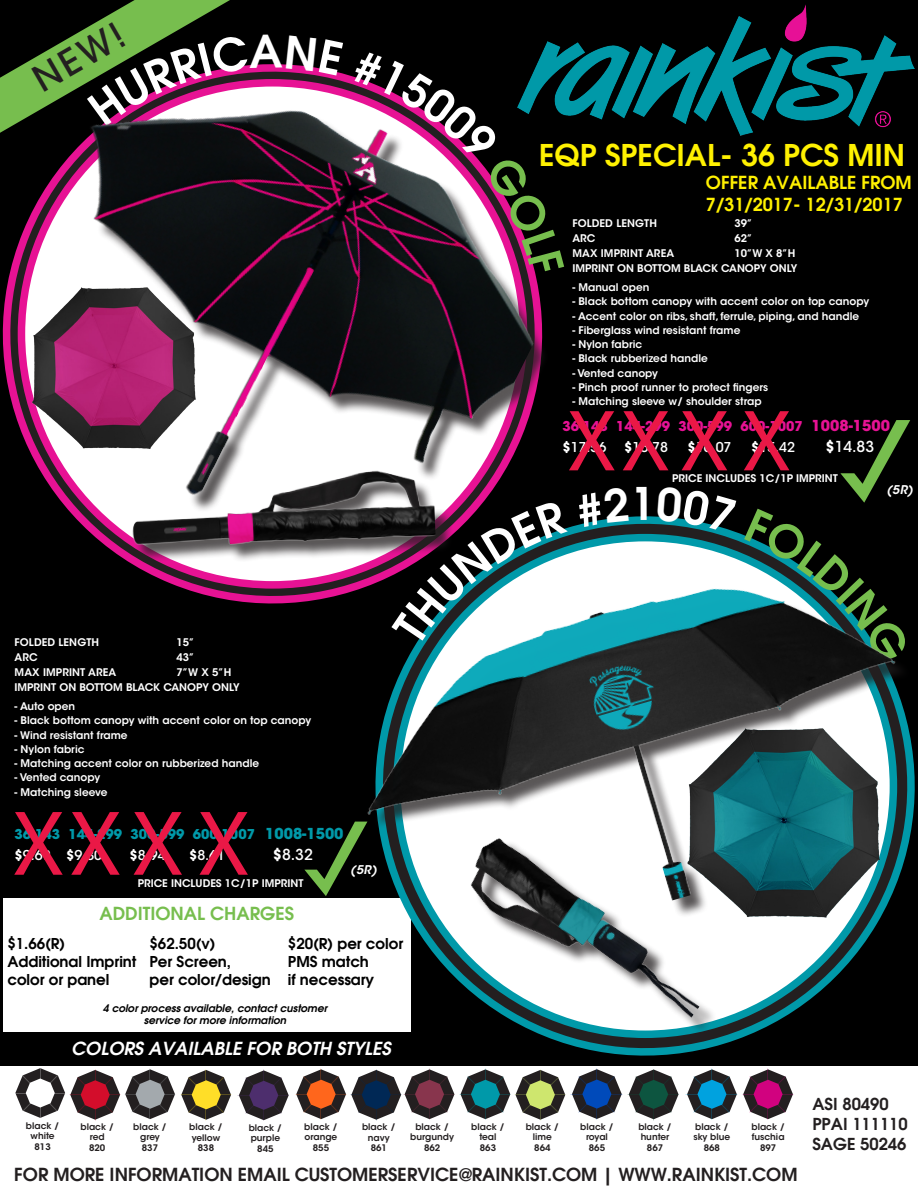
<style>
.page{position:relative;width:918px;height:1188px;background:#fff}
.page>*{position:absolute;margin:0;border:0;box-sizing:border-box;transform-origin:0 0}
.t1{font:600 45px "Avant Garde";color:#fff}
.t2{font:500 36px "ITC Avant Garde Std";color:#231f20}
.t3{font:600 30px "Avant Garde";color:#fff101}
.t4{font:600 18px "Avant Garde";color:#231f20}
.t5{font:600 18px/21.6px "Avant Garde";color:#fff101}
.t6{font:italic 600 18px "Avant Garde";color:#fff}
.t7{font:600 18px "Avant Garde";color:#77be4e}
.t8{font:600 16.5px "Avant Garde";color:#231f20}
.t9{font:600 15px "Avant Garde";color:#000}
.t10{font:500 15px "ITC Avant Garde Std";color:#fff}
.t11{font:500 13.5px "ITC Avant Garde Std";letter-spacing:-.005em;color:#fff}
.t12{font:700 13.5px "ITC Avant Garde Std";color:#0099a9}
.t13{font:700 13.5px "ITC Avant Garde Std";color:#e71294}
.t14{font:italic 600 12px "ITC Avant Garde Std";color:#fff}
.t15{font:600 10.5px/15px "ITC Avant Garde Std";color:#fff}
.t16{font:italic 600 10.5px/12.6px "Avant Garde";color:#000;text-align:center}
.t17{font:600 9px/10.5px "ITC Avant Garde Std";color:#231f20;text-align:center}
.s1{font-size:15px}
.s2{font-weight:700}
</style>
<div class="page">
<div style="left:0;top:0;width:918px;height:1066px;background:#000"></div>
<div style="left:3px;top:899px;width:408px;height:133px;background:#fff"></div>
<svg style="left:590px;top:516px;width:246px;height:579px"></svg>
<img style="left:2px;top:73px;width:588px;height:531px">
<img style="left:26px;top:282px;width:175px;height:175px">
<div style="left:134px;top:474px;width:320px;height:89px;background:#231f20;opacity:.75"></div>
<img style="left:129px;top:459px;width:307px;height:99px">
<img style="left:325px;top:534px;width:590px;height:442px">
<img style="left:420px;top:817px;width:295px;height:257px">
<img style="left:680px;top:721px;width:206px;height:206px">
<svg style="left:628px;top:1069px;width:51px;height:51px"></svg>
<svg style="left:238px;top:1070px;width:51px;height:51px"></svg>
<svg style="left:686px;top:1069px;width:107px;height:51px"></svg>
<svg style="left:295px;top:1069px;width:327px;height:51px"></svg>
<svg style="left:15px;top:1068px;width:216px;height:52px"></svg>
<svg style="left:840px;top:420px;width:70px;height:83px"></svg>
<svg style="left:569px;top:411px;width:46px;height:59px"></svg>
<svg style="left:14px;top:812px;width:49px;height:63px"></svg>
<svg style="left:623px;top:411px;width:45px;height:59px"></svg>
<svg style="left:71px;top:812px;width:49px;height:63px"></svg>
<svg style="left:682px;top:411px;width:45px;height:59px"></svg>
<svg style="left:134px;top:812px;width:48px;height:63px"></svg>
<svg style="left:744px;top:411px;width:45px;height:59px"></svg>
<svg style="left:199px;top:812px;width:49px;height:63px"></svg>
<svg style="left:304px;top:822px;width:63px;height:74px"></svg>
<img style="left:543px;top:4px;width:372px;height:132px">
<svg style="left:0;top:0;width:343px;height:133px"></svg>
<svg style="left:352px;top:50px;width:212px;height:225px"></svg>
<svg style="left:391px;top:500px;width:177px;height:146px"></svg>
<svg style="left:576px;top:487px;width:53px;height:40px"></svg>
<svg style="left:657px;top:516px;width:79px;height:17px"></svg>
<svg style="left:744px;top:516px;width:168px;height:149px"></svg>
<p class="t2" style="left:25px;top:63px;width:101px;rotate:-30deg">NEW!</p>
<p class="t3" style="left:539px;top:135px;width:367px">EQP SPECIAL- 36 PCS MIN</p>
<p class="t5" style="left:706px;top:171px;width:207px">OFFER AVAILABLE FROM<br>7/31/2017- 12/31/2017</p>
<p class="t15" style="left:572px;top:215px;width:86px">FOLDED LENGTH</p>
<p class="t15" style="left:734px;top:215px;width:19px">39”</p>
<p class="t15" style="left:572px;top:230px;width:25px">ARC</p>
<p class="t15" style="left:734px;top:230px;width:19px">62”</p>
<p class="t15" style="left:572px;top:245px;width:103px">MAX IMPRINT AREA</p>
<p class="t15" style="left:734px;top:245px;width:63px">10”W X 8”H</p>
<p class="t15" style="left:572px;top:260px;width:226px">IMPRINT ON BOTTOM BLACK CANOPY ONLY</p>
<p class="t15" style="left:572px;top:280px;width:78px">- Manual open</p>
<p class="t15" style="left:572px;top:294px;width:298px">- Black bottom canopy with accent color on top canopy</p>
<p class="t15" style="left:572px;top:308px;width:288px">- Accent color on ribs, shaft, ferrule, piping, and handle</p>
<p class="t15" style="left:572px;top:323px;width:170px">- Fiberglass wind resistant frame</p>
<p class="t15" style="left:572px;top:337px;width:71px">- Nylon fabric</p>
<p class="t15" style="left:572px;top:351px;width:137px">- Black rubberized handle</p>
<p class="t15" style="left:572px;top:365px;width:87px">- Vented canopy</p>
<p class="t15" style="left:572px;top:380px;width:197px">- Pinch proof runner to protect fingers</p>
<p class="t15" style="left:572px;top:394px;width:191px">- Matching sleeve w/ shoulder strap</p>
<p class="t13" style="left:562px;top:417px;width:329px">36-143 144-299 300-599 600-1007 <span class="s1">1008-1500</span></p>
<p class="t11" style="left:562px;top:439px;width:45px"><span class="s2">$</span>17.56</p>
<p class="t11" style="left:624px;top:439px;width:45px"><span class="s2">$</span>16.78</p>
<p class="t11" style="left:688px;top:439px;width:45px"><span class="s2">$</span>16.07</p>
<p class="t11" style="left:751px;top:439px;width:45px"><span class="s2">$</span>15.42</p>
<p class="t10" style="left:825px;top:437px;width:50px"><span class="s2">$</span>14.83</p>
<p class="t14" style="left:886px;top:482px;width:28px">(5R)</p>
<p class="t15" style="left:672px;top:471px;width:167px">PRICE INCLUDES 1C/1P IMPRINT</p>
<p class="t1" style="left:630px;top:474px;width:27px">1</p>
<p class="t15" style="left:15px;top:634px;width:86px">FOLDED LENGTH</p>
<p class="t15" style="left:177px;top:634px;width:19px">15”</p>
<p class="t15" style="left:15px;top:649px;width:25px">ARC</p>
<p class="t15" style="left:177px;top:649px;width:19px">43”</p>
<p class="t15" style="left:15px;top:664px;width:103px">MAX IMPRINT AREA</p>
<p class="t15" style="left:15px;top:664px;width:226px;text-indent:162px">7”W X 5”H<br>IMPRINT ON BOTTOM BLACK CANOPY ONLY</p>
<p class="t15" style="left:15px;top:699px;width:62px">- Auto open</p>
<p class="t15" style="left:15px;top:713px;width:298px">- Black bottom canopy with accent color on top canopy</p>
<p class="t15" style="left:15px;top:727px;width:114px">- Wind resistant frame</p>
<p class="t15" style="left:15px;top:741px;width:71px">- Nylon fabric</p>
<p class="t15" style="left:15px;top:756px;width:246px">- Matching accent color on rubberized handle</p>
<p class="t15" style="left:15px;top:770px;width:87px">- Vented canopy</p>
<p class="t15" style="left:15px;top:784px;width:94px">- Matching sleeve</p>
<p class="t12" style="left:15px;top:826px;width:331px">36-143 144-299 300-599 600-1007 <span class="s1">1008-1500</span></p>
<p class="t11" style="left:15px;top:847px;width:89px"><span class="s2">$</span>9.69 <span class="s2">$</span>9.30</p>
<p class="t11" style="left:130px;top:847px;width:38px"><span class="s2">$</span>8.94</p>
<p class="t11" style="left:189px;top:847px;width:38px"><span class="s2">$</span>8.61</p>
<p class="t10" style="left:273px;top:846px;width:42px"><span class="s2">$</span>8.32</p>
<p class="t15" style="left:138px;top:875px;width:167px">PRICE INCLUDES 1C/1P IMPRINT</p>
<p class="t7" style="left:99px;top:901px;width:196px">ADDITIONAL CHARGES</p>
<p class="t14" style="left:350px;top:862px;width:28px">(5R)</p>
<p class="t9" style="left:7px;top:934px;width:59px">$1.66(R)</p>
<p class="t9" style="left:7px;top:952px;width:130px">Additional Imprint</p>
<p class="t9" style="left:7px;top:970px;width:103px">color or panel</p>
<p class="t9" style="left:288px;top:934px;width:117px">$20(R) per color</p>
<p class="t9" style="left:288px;top:952px;width:82px">PMS match</p>
<p class="t9" style="left:288px;top:970px;width:88px">if necessary</p>
<p class="t16" style="left:103px;top:1001px;width:226px">4 color process available, contact customer service for more information</p>
<p class="t9" style="left:150px;top:934px;width:68px">$62.50(v)</p>
<p class="t9" style="left:150px;top:952px;width:83px">Per Screen,</p>
<p class="t9" style="left:150px;top:970px;width:123px">per color/design</p>
<p class="t6" style="left:71px;top:1036px;width:321px">COLORS AVAILABLE FOR BOTH STYLES</p>
<p class="t17" style="left:26px;top:1120px;width:35px">black / white</p>
<p class="t17" style="left:35px;top:1141px;width:18px">813</p>
<p class="t17" style="left:81px;top:1121px;width:35px">black / red</p>
<p class="t17" style="left:89px;top:1142px;width:18px">820</p>
<p class="t17" style="left:133px;top:1121px;width:35px">black / grey</p>
<p class="t17" style="left:142px;top:1142px;width:18px">837</p>
<p class="t17" style="left:189px;top:1122px;width:35px;text-align:left">black / yellow</p>
<p class="t17" style="left:198px;top:1143px;width:18px">838</p>
<p class="t17" style="left:249px;top:1122px;width:35px;text-align:left">black / purple</p>
<p class="t17" style="left:257px;top:1143px;width:18px">845</p>
<p class="t17" style="left:304px;top:1121px;width:35px;text-align:left">black / orange</p>
<p class="t17" style="left:313px;top:1142px;width:18px">855</p>
<p class="t17" style="left:362px;top:1122px;width:35px">black / navy</p>
<p class="t17" style="left:371px;top:1143px;width:18px">861</p>
<p class="t17" style="left:410px;top:1121px;width:45px">black / burgundy</p>
<p class="t17" style="left:424px;top:1142px;width:18px">862</p>
<p class="t17" style="left:471px;top:1121px;width:35px">black / teal</p>
<p class="t17" style="left:480px;top:1142px;width:18px">863</p>
<p class="t17" style="left:526px;top:1121px;width:35px">black / lime</p>
<p class="t17" style="left:534px;top:1142px;width:18px">864</p>
<p class="t17" style="left:580px;top:1121px;width:35px">black / royal</p>
<p class="t17" style="left:589px;top:1142px;width:18px">865</p>
<p class="t17" style="left:638px;top:1121px;width:35px;text-align:left">black / hunter</p>
<p class="t17" style="left:647px;top:1142px;width:18px">867</p>
<p class="t17" style="left:693px;top:1121px;width:38px;text-align:left">black / sky blue</p>
<p class="t17" style="left:704px;top:1142px;width:18px">868</p>
<p class="t17" style="left:752px;top:1121px;width:35px;text-align:left">black / fuschia</p>
<p class="t17" style="left:760px;top:1142px;width:18px">897</p>
<p class="t8" style="left:812px;top:1093px;width:78px">ASI 80490</p>
<p class="t8" style="left:812px;top:1113px;width:97px">PPAI 111110</p>
<p class="t8" style="left:812px;top:1133px;width:96px">SAGE 50246</p>
<p class="t4" style="left:14px;top:1163px;width:785px">FOR MORE INFORMATION EMAIL CUSTOMERSERVICE@RAINKIST.COM | WWW.RAINKIST.COM</p>
</div>
